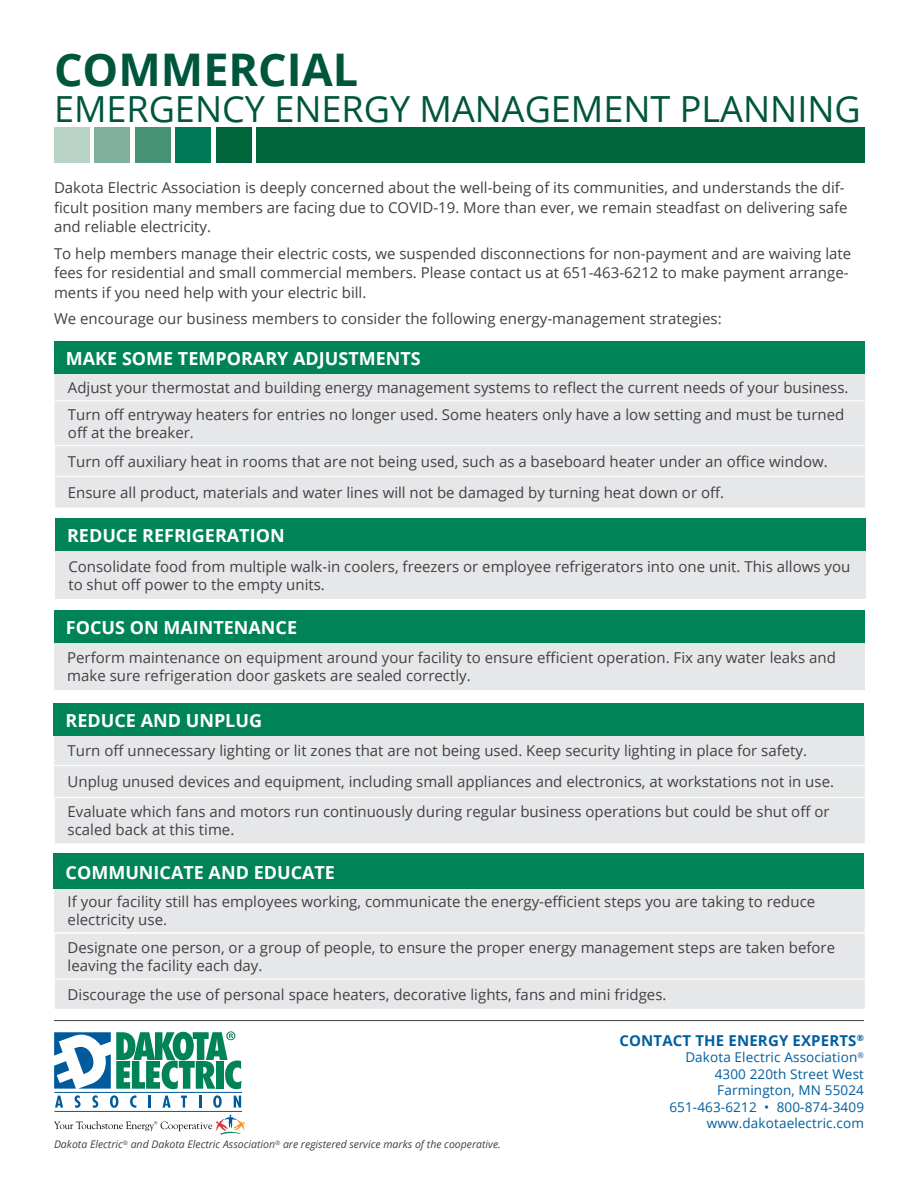
<style>
.page{position:relative;width:918px;height:1188px;background:#fff}
.page>*{position:absolute;margin:0;border:0;box-sizing:border-box;transform-origin:0 0}
.t1{font:700 45px "Open Sans";color:#00553d}
.t2{font:36px "Open Sans";color:#00553d}
.t3{font:700 18px "Open Sans";color:#fff}
.t4{font:15px/18px "Open Sans";color:#414042}
.t5{font:700 15px "Open Sans";letter-spacing:.01em;color:#005f9e}
.t6{font:13.5px/16.5px "Open Sans";letter-spacing:.01em;color:#005f9e;text-align:right}
.t7{font:italic 10.5px "Open Sans";color:#414042}
</style>
<div class="page">
<div style="left:54px;top:127px;width:36px;height:36px;background:#b9d3c6"></div>
<div style="left:94px;top:127px;width:36px;height:36px;background:#7fb09b"></div>
<div style="left:135px;top:127px;width:36px;height:36px;background:#489376"></div>
<div style="left:176px;top:127px;width:36px;height:36px;background:#007a56"></div>
<div style="left:216px;top:127px;width:36px;height:36px;background:#00653b"></div>
<div style="left:256px;top:127px;width:610px;height:36px;background:#00653b"></div>
<svg style="left:55px;top:1096px;width:8px;height:12px"></svg>
<svg style="left:75px;top:1095px;width:6px;height:13px"></svg>
<svg style="left:92px;top:1095px;width:6px;height:13px"></svg>
<svg style="left:110px;top:1095px;width:8px;height:13px"></svg>
<svg style="left:130px;top:1095px;width:6px;height:13px"></svg>
<svg style="left:148px;top:1096px;width:3px;height:12px"></svg>
<svg style="left:162px;top:1096px;width:9px;height:12px"></svg>
<svg style="left:181px;top:1096px;width:6px;height:12px"></svg>
<svg style="left:199px;top:1096px;width:2px;height:12px"></svg>
<svg style="left:213px;top:1095px;width:9px;height:13px"></svg>
<svg style="left:234px;top:1096px;width:7px;height:12px"></svg>
<hr style="left:54px;top:1092px;width:188px;height:1px;background:#005a9b">
<hr style="left:54px;top:1111px;width:188px;height:1px;background:#005a9b">
<svg style="left:54px;top:1115px;width:191px;height:20px"></svg>
<svg style="left:54px;top:1031px;width:187px;height:58px"></svg>
<hr style="left:54px;top:1020px;width:810px;height:1px;background:#414042">
<div style="left:54px;top:374px;width:811px;height:134px;background:#e6e7e8"></div>
<hr style="left:54px;top:400px;width:811px;height:1px;background:#fff">
<hr style="left:55px;top:476px;width:810px;height:1px;background:#fff">
<hr style="left:54px;top:445px;width:811px;height:1px;background:#fff">
<hr style="left:54px;top:446px;width:1px;height:30px;background:#fff">
<hr style="left:54px;top:476px;width:1px;height:32px;background:#fff">
<div style="left:54px;top:341px;width:810px;height:33px;background:#008457"></div>
<div style="left:55px;top:551px;width:811px;height:48px;background:#e6e7e8"></div>
<div style="left:55px;top:518px;width:811px;height:33px;background:#008457"></div>
<div style="left:54px;top:643px;width:810px;height:47px;background:#e6e7e8"></div>
<div style="left:54px;top:610px;width:810px;height:33px;background:#008457"></div>
<div style="left:54px;top:735px;width:811px;height:108px;background:#e6e7e8"></div>
<hr style="left:54px;top:765px;width:811px;height:1px;background:#fff">
<hr style="left:53px;top:797px;width:812px;height:1px;background:#fff">
<hr style="left:53px;top:798px;width:2px;height:45px;background:#fff">
<div style="left:53px;top:703px;width:811px;height:33px;background:#008457"></div>
<div style="left:54px;top:888px;width:811px;height:121px;background:#e6e7e8"></div>
<hr style="left:55px;top:979px;width:810px;height:1px;background:#fff">
<hr style="left:53px;top:932px;width:812px;height:2px;background:#fff">
<hr style="left:53px;top:934px;width:2px;height:45px;background:#fff">
<hr style="left:53px;top:979px;width:2px;height:30px;background:#fff">
<div style="left:53px;top:854px;width:811px;height:35px;background:#008457"></div>
<h1 class="t1" style="left:54px;top:38px;width:306px">COMMERCIAL</h1>
<h2 class="t2" style="left:54px;top:84px;width:808px">EMERGENCY ENERGY MANAGEMENT PLANNING</h2>
<p class="t4" style="left:54px;top:178px;width:795px;line-height:19.5px">Dakota Electric Association is deeply concerned about the well-being of its communities, and understands the dif&shy;ficult position many members are facing due to COVID-19. More than ever, we remain steadfast on delivering safe and reliable electricity.</p>
<p class="t4" style="left:54px;top:243px;width:799px;line-height:19.5px">To help members manage their electric costs, we suspended disconnections for non-payment and are waiving late fees for residential and small commercial members. Please contact us at 651-463-6212 to make payment arrange&shy;ments if you need help with your electric bill.</p>
<p class="t4" style="left:54px;top:309px;width:669px">We encourage our business members to consider the following energy-management strategies:</p>
<p class="t3" style="left:66px;top:346px;width:356px">MAKE SOME TEMPORARY ADJUSTMENTS</p>
<p class="t4" style="left:68px;top:374px;width:782px;line-height:26.8px">Adjust your thermostat and building energy management systems to reflect the current needs of your business.<br>Turn off entryway heaters for entries no longer used. Some heaters only have a low setting and must be turned</p>
<p class="t4" style="left:68px;top:418px;width:761px;line-height:28.8px">off at the breaker.<br>Turn off auxiliary heat in rooms that are not being used, such as a baseboard heater under an office window.</p>
<p class="t4" style="left:68px;top:483px;width:658px">Ensure all product, materials and water lines will not be damaged by turning heat down or off.</p>
<p class="t3" style="left:67px;top:523px;width:219px">REDUCE REFRIGERATION</p>
<p class="t4" style="left:68px;top:557px;width:783px">Consolidate food from multiple walk-in coolers, freezers or employee refrigerators into one unit. This allows you to shut off power to the empty units.</p>
<p class="t3" style="left:66px;top:615px;width:233px">FOCUS ON MAINTENANCE</p>
<p class="t4" style="left:67px;top:648px;width:770px">Perform maintenance on equipment around your facility to ensure efficient operation. Fix any water leaks and make sure refrigeration door gaskets are sealed correctly.</p>
<p class="t3" style="left:66px;top:707px;width:198px">REDUCE AND UNPLUG</p>
<p class="t4" style="left:68px;top:735px;width:768px;line-height:31.2px">Turn off unnecessary lighting or lit zones that are not being used. Keep security lighting in place for safety.<br>Unplug unused devices and equipment, including small appliances and electronics, at workstations not in use.</p>
<p class="t4" style="left:68px;top:802px;width:763px">Evaluate which fans and motors run continuously during regular business operations but could be shut off or scaled back at this time.</p>
<p class="t3" style="left:66px;top:859px;width:271px">COMMUNICATE AND EDUCATE</p>
<p class="t4" style="left:68px;top:893px;width:749px">If your facility still has employees working, communicate the energy-efficient steps you are taking to reduce electricity use.</p>
<p class="t4" style="left:68px;top:938px;width:769px">Designate one person, or a group of people, to ensure the proper energy management steps are taken before leaving the facility each day.</p>
<p class="t4" style="left:68px;top:985px;width:600px">Discourage the use of personal space heaters, decorative lights, fans and mini fridges.</p>
<p class="t7" style="left:54px;top:1137px;width:448px">Dakota Electric<sup>®</sup> and Dakota Electric Association<sup>®</sup> are registered service marks of the cooperative.</p>
<p class="t5" style="left:619px;top:1030px;width:246px">CONTACT THE ENERGY EXPERTS<sup>®</sup></p>
<p class="t6" style="left:669px;top:1049px;width:196px">Dakota Electric Association<sup>®<br></sup>4300 220th Street West<br>Farmington, MN 55024<br>651-463-6212 • 800-874-3409 www.dakotaelectric.com</p>
</div>
